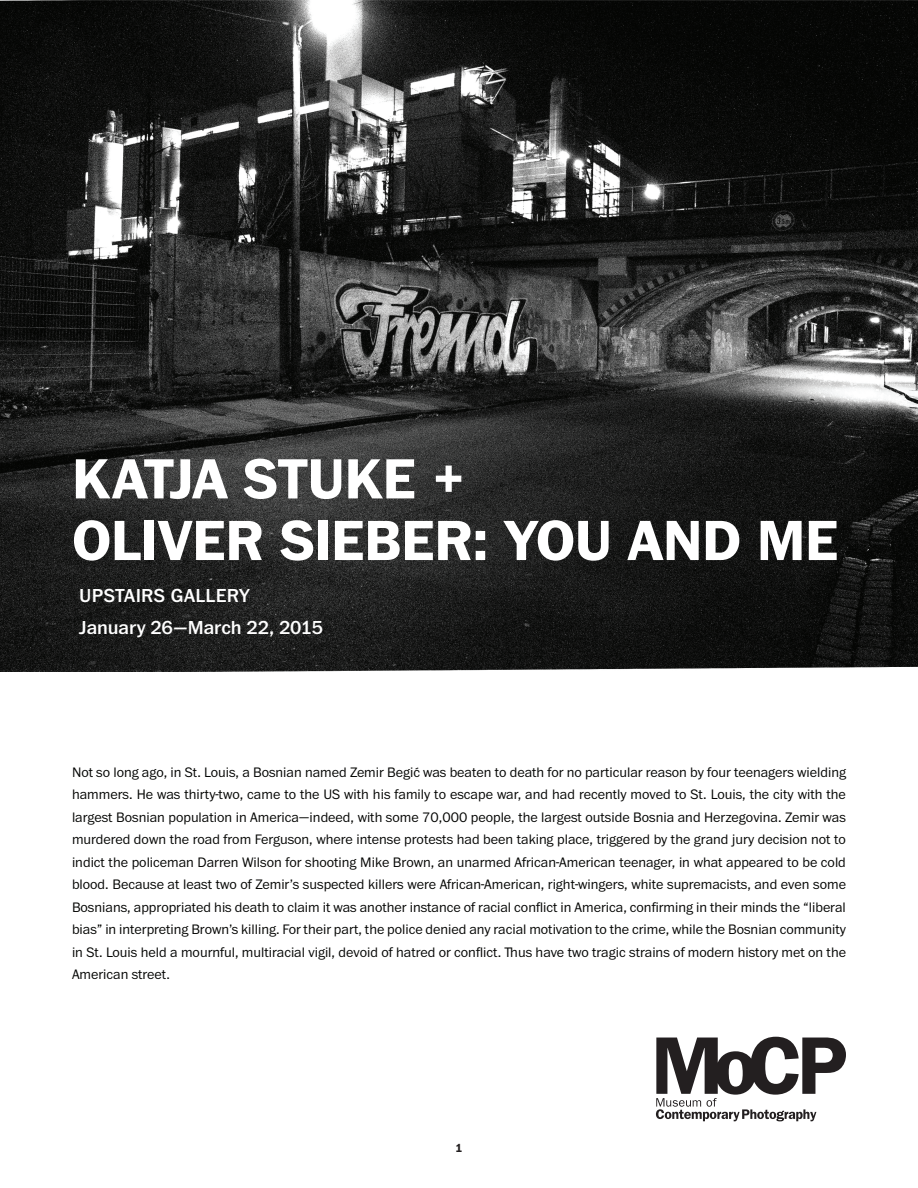
<style>
.page{position:relative;width:918px;height:1188px;background:#fff}
.page>*{position:absolute;margin:0;border:0;box-sizing:border-box;transform-origin:0 0}
.t1{font:700 58.65px/61.7px "Franklin ITC Pro";letter-spacing:-.01em;color:#fff}
.t2{font:500 19.5px "Franklin ITC Pro";color:#fff}
.t3{font:300 14.25px/22.5px "Franklin ITC Pro";color:#040503;text-align:justify}
.t4{font:700 12px "Franklin ITC Pro";color:#231f20}
</style>
<div class="page">
<svg style="left:656px;top:1037px;width:190px;height:84px"></svg>
<img style="left:0;top:0;width:918px;height:671px">
<h1 class="t1" style="left:72px;top:450px;width:768px">KATJA STUKE +<br>OLIVER SIEBER: YOU AND ME</h1>
<h2 class="t2" style="left:79px;top:585px;width:172px">UPSTAIRS GALLERY</h2>
<h2 class="t2" style="left:79px;top:617px;width:245px">January 26—March 22, 2015</h2>
<p class="t3" style="left:72px;top:761px;width:776px">Not so long ago, in St. Louis, a Bosnian named Zemir Begić was beaten to death for no particular reason by four teenagers wielding hammers. He was thirty-two, came to the US with his family to escape war, and had recently moved to St. Louis, the city with the largest Bosnian population in America—indeed, with some 70,000 people, the largest outside Bosnia and Herzegovina. Zemir was murdered down the road from Ferguson, where intense protests had been taking place, triggered by the grand jury decision not to indict the policeman Darren Wilson for shooting Mike Brown, an unarmed African-American teenager, in what appeared to be cold blood. Because at least two of Zemir’s suspected killers were African-American, right-wingers, white supremacists, and even some Bosnians, appropriated his death to claim it was another instance of racial conflict in America, confirming in their minds the “liberal bias” in interpreting Brown’s killing. For their part, the police denied any racial motivation to the crime, while the Bosnian community in St. Louis held a mournful, multiracial vigil, devoid of hatred or conflict. Thus have two tragic strains of modern history met on the American street.</p>
<p class="t4" style="left:455px;top:1141px;width:9px">1</p>
</div>
